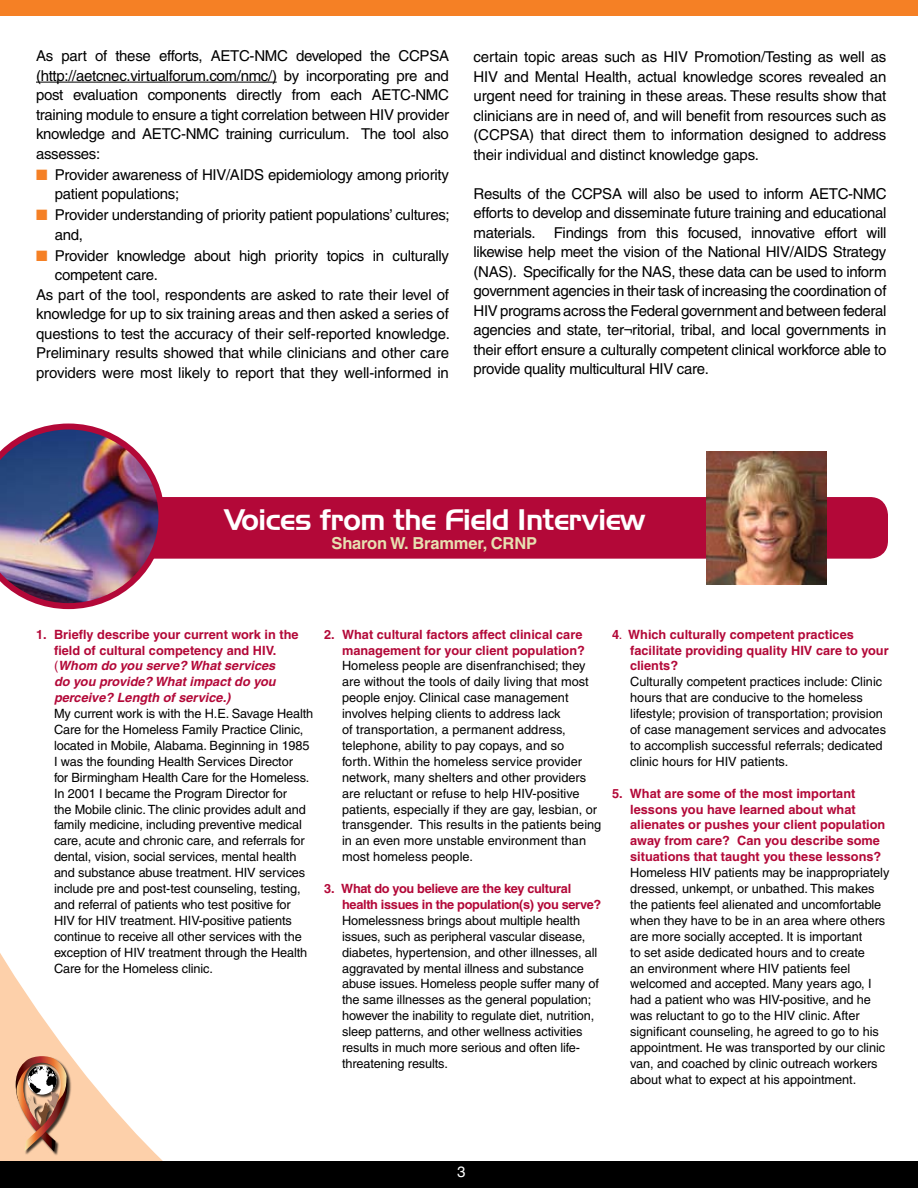
<style>
.page{position:relative;width:918px;height:1188px;background:#fff}
.page>*{position:absolute;margin:0;border:0;box-sizing:border-box;transform-origin:0 0}
.t1{font:30px "Jobber";color:#fff}
.t2{font:700 16.5px "Helvetica";letter-spacing:-.01em;color:#e7e0b1}
.t3{font:15px/19.5px "Helvetica";letter-spacing:-.02em;color:#000;text-align:justify}
.t4{font:15px "Helvetica";color:#fff}
.t5{font:12.75px/15.9px "Helvetica";letter-spacing:-.005em;color:#000}
.t6{font:700 12.75px/15.9px "Helvetica";color:#b30838}
.t7{font:italic 700 12.75px/15.9px "Helvetica";color:#b30838}
.t8{font:700 12.75px/15.9px "Helvetica";letter-spacing:-.025em;color:#b30838}
.s1{color:#f58025}
.s2{font-style:normal}
.s3{font-weight:400;font-style:normal}
.s4{font-weight:400}
</style>
<div class="page">
<div style="left:0;top:0;width:918px;height:15px;background:#f58025"></div>
<svg style="left:0;top:423px;width:163px;height:738px"></svg>
<div style="left:16px;top:1056px;width:75px;height:114px;background:#000;opacity:.75"></div>
<img style="left:16px;top:1056px;width:55px;height:96px">
<hr style="left:36px;top:82px;width:241px;height:1px;background:#000">
<div style="left:0;top:1161px;width:918px;height:27px;background:#000"></div>
<div style="left:93px;top:497px;width:795px;height:62px;background:#b30838;border-radius:18px"></div>
<img style="left:0;top:424px;width:164px;height:185px">
<img style="left:706px;top:452px;width:120px;height:133px">
<p class="t3" style="left:36px;top:46px;width:415px">As part of these efforts, AETC-NMC developed the CCPSA (http://aetcnec.virtualforum.com/nmc/) by incorporating pre and post evaluation components directly from each AETC-NMC training module to ensure a tight correlation between HIV provider knowledge and AETC-NMC training curriculum. The tool also assesses:</p>
<p class="t3" style="left:55px;top:165px;width:396px;text-indent:-19px"><span class="s1">■</span> Provider awareness of HIV/AIDS epidemiology among priority patient populations;</p>
<p class="t3" style="left:55px;top:205px;width:396px;text-indent:-19px"><span class="s1">■</span> Provider understanding of priority patient populations’ cultures; and,</p>
<p class="t3" style="left:36px;top:246px;width:414px"><span class="s1">■</span> Provider knowledge about high priority topics in culturally</p>
<p class="t3" style="left:55px;top:265px;width:105px">competent care.</p>
<p class="t3" style="left:36px;top:285px;width:415px">As part of the tool, respondents are asked to rate their level of</p>
<p class="t3" style="left:36px;top:304px;width:415px">knowledge for up to six training areas and then asked a series of</p>
<p class="t3" style="left:36px;top:324px;width:415px">questions to test the accuracy of their self-reported knowledge.</p>
<p class="t3" style="left:36px;top:343px;width:415px">Preliminary results showed that while clinicians and other care</p>
<p class="t3" style="left:36px;top:363px;width:414px">providers were most likely to report that they well-informed in</p>
<p class="t3" style="left:473px;top:47px;width:415px">certain topic areas such as HIV Promotion/Testing as well as HIV and Mental Health, actual knowledge scores revealed an urgent need for training in these areas. These results show that clinicians are in need of, and will benefit from resources such as (CCPSA) that direct them to information designed to address their individual and distinct knowledge gaps.</p>
<p class="t3" style="left:473px;top:184px;width:415px">Results of the CCPSA will also be used to inform AETC-NMC efforts to develop and disseminate future training and educational materials. Findings from this focused, innovative effort will likewise help meet the vision of the National HIV/AIDS Strategy (NAS). Specifically for the NAS, these data can be used to inform government agencies in their task of increasing the coordination of HIV programs across the Federal government and between federal agencies and state, ter¬ritorial, tribal, and local governments in their effort ensure a culturally competent clinical workforce able to provide quality multicultural HIV care.</p>
<h1 class="t1" style="left:224px;top:503px;width:422px">Voices from the Field Interview</h1>
<p class="t2" style="left:332px;top:534px;width:207px">Sharon W. Brammer, CRNP</p>
<p class="t7" style="left:54px;top:626px;width:246px;text-indent:-18px"><span class="s2">1. Briefly describe your current work in the field of cultural competency and HIV. </span><span class="s3">(</span>Whom do you serve? What services<br>do you provide? What impact do you perceive? Length of service.)</p>
<p class="t5" style="left:54px;top:706px;width:261px">My current work is with the H.E. Savage Health Care for the Homeless Family Practice Clinic, located in Mobile, Alabama. Beginning in 1985<br>I was the founding Health Services Director<br>for Birmingham Health Care for the Homeless.<br>In 2001 I became the Program Director for<br>the Mobile clinic. The clinic provides adult and family medicine, including preventive medical care, acute and chronic care, and referrals for dental, vision, social services, mental health and substance abuse treatment. HIV services include pre and post-test counseling, testing, and referral of patients who test positive for HIV for HIV treatment. HIV-positive patients continue to receive all other services with the exception of HIV treatment through the Health Care for the Homeless clinic.</p>
<p class="t6" style="left:324px;top:626px;width:262px;text-align:right">2. What cultural factors affect clinical care management for your client population?</p>
<p class="t5" style="left:342px;top:658px;width:261px">Homeless people are disenfranchised; they are without the tools of daily living that most people enjoy. Clinical case management involves helping clients to address lack<br>of transportation, a permanent address, telephone, ability to pay copays, and so<br>forth. Within the homeless service provider network, many shelters and other providers are reluctant or refuse to help HIV-positive patients, especially if they are gay, lesbian, or transgender. This results in the patients being in an even more unstable environment than most homeless people.</p>
<p class="t8" style="left:342px;top:880px;width:261px;text-indent:-18px">3. What do you believe are the key cultural health issues in the population(s) you serve?</p>
<p class="t5" style="left:342px;top:912px;width:259px">Homelessness brings about multiple health issues, such as peripheral vascular disease, diabetes, hypertension, and other illnesses, all aggravated by mental illness and substance abuse issues. Homeless people suffer many of the same illnesses as the general population; however the inability to regulate diet, nutrition, sleep patterns, and other wellness activities results in much more serious and often life&shy;threatening results.</p>
<p class="t6" style="left:630px;top:626px;width:260px;text-indent:-18px">4<span class="s4">.</span> Which culturally competent practices facilitate providing quality HIV care to your clients?</p>
<p class="t5" style="left:630px;top:674px;width:257px">Culturally competent practices include: Clinic hours that are conducive to the homeless lifestyle; provision of transportation; provision of case management services and advocates to accomplish successful referrals; dedicated clinic hours for HIV patients.</p>
<p class="t6" style="left:630px;top:785px;width:257px;text-indent:-18px">5. What are some of the most important lessons you have learned about what alienates or pushes your client population away from care? Can you describe some situations that taught you these lessons?</p>
<p class="t5" style="left:630px;top:865px;width:261px">Homeless HIV patients may be inappropriately dressed, unkempt, or unbathed. This makes the patients feel alienated and uncomfortable when they have to be in an area where others are more socially accepted. It is important<br>to set aside dedicated hours and to create<br>an environment where HIV patients feel welcomed and accepted. Many years ago, I had a patient who was HIV-positive, and he was reluctant to go to the HIV clinic. After significant counseling, he agreed to go to his appointment. He was transported by our clinic van, and coached by clinic outreach workers about what to expect at his appointment.</p>
<p class="t4" style="left:457px;top:1163px;width:10px">3</p>
</div>
